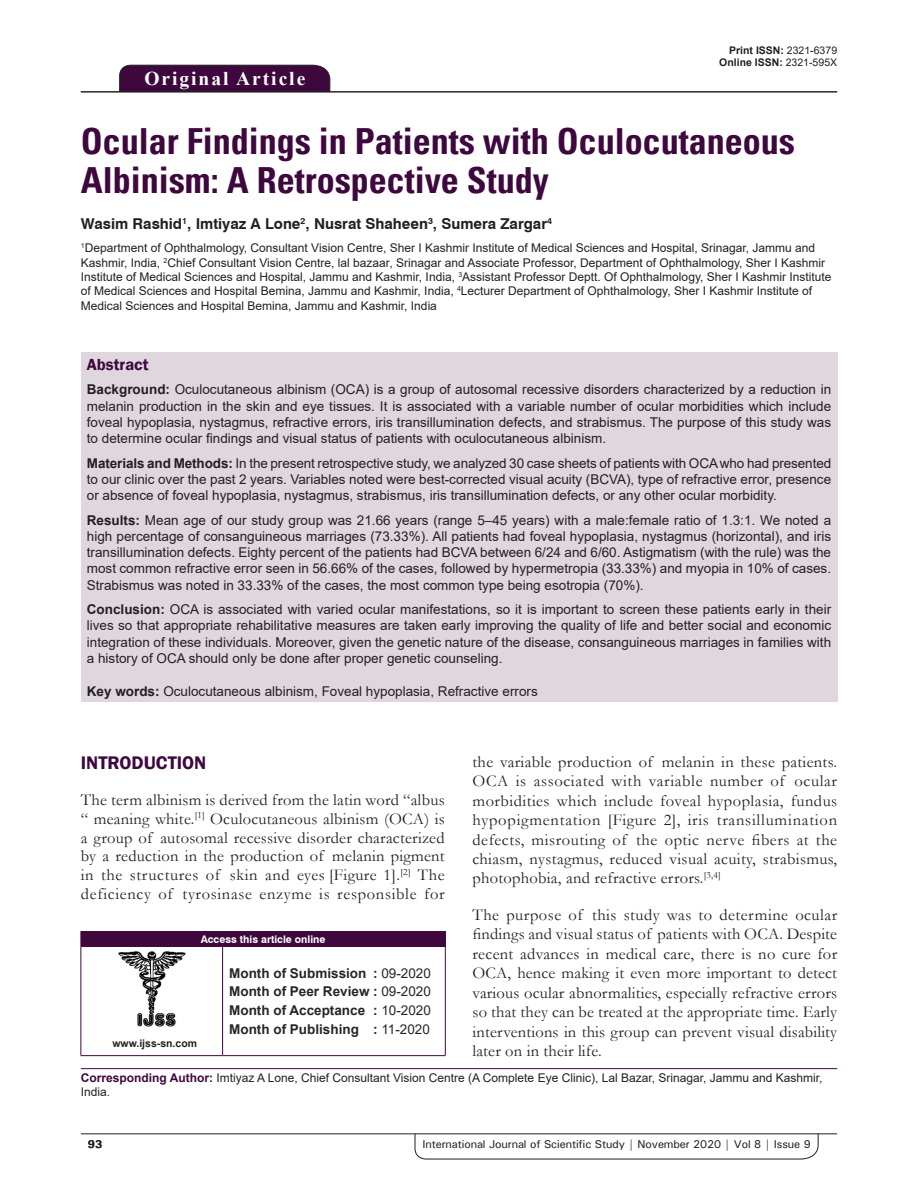
<style>
.page{position:relative;width:918px;height:1188px;background:#fff}
.page>*{position:absolute;margin:0;border:0;box-sizing:border-box;transform-origin:0 0}
.AT{font:700 condensed 36px/39px "Univers";color:#3e083e}
.AH{font:700 19.5px "Times New Roman";letter-spacing:.1em;color:#fff}
.t1{font:600 18.75px "Franklin Gothic";color:#3e083e}
.TX{font:16.5px/19.4px "Garamond";letter-spacing:.015em;color:#231f20;text-align:justify}
.ABSH{font:600 16.5px "Franklin Gothic";color:#3e083e}
.AU{font:700 15px "Swiss 721 BT";color:#231f20}
.ABS{font:13.5px/16.2px "Arial";color:#231f20;text-align:justify}
.HIS{font:700 13.5px/18.8px "Arial";color:#282526;text-align:justify}
.KWD{font:13.5px "Arial";color:#231f20}
.AFF{font:12px/14.4px "Arial";color:#231f20}
.ADD{font:12px/14.4px "Arial";color:#231f20}
.RF{font:500 11.25px "Univers";letter-spacing:-.01em;color:#231f20}
.t2{font:700 11.25px "Univers";color:#231f20}
.DOI{font:700 10.5px "Arial";color:#231f20}
.AAO{font:700 10.5px "Swiss 721 BT";color:#fff}
.Web{font:700 10.5px "Arial";color:#231f20}
.s1{font-weight:400}
.s2{font-weight:700}
.s3{font-weight:700;color:#3e083e}
</style>
<div class="page">
<svg style="left:415px;top:1133px;width:404px;height:26px"></svg>
<hr style="left:81px;top:1134px;width:756px;height:1px;background:#231f20">
<div style="left:119px;top:65px;width:211px;height:26px;background:#3e083e"></div>
<hr style="left:81px;top:91px;width:756px;height:1px;background:#231f20">
<div style="left:81px;top:352px;width:756px;height:350px;background:#e0d7de"></div>
<div style="left:81px;top:931px;width:364px;height:15px;background:#3e083e"></div>
<svg style="left:445px;top:931px;width:1px;height:15px"></svg>
<hr style="left:81px;top:946px;width:142px;height:1px;background:#3e083e">
<hr style="left:81px;top:947px;width:1px;height:108px;background:#3e083e">
<hr style="left:223px;top:946px;width:223px;height:1px;background:#3e083e">
<hr style="left:222px;top:947px;width:1px;height:108px;background:#3e083e">
<hr style="left:445px;top:947px;width:1px;height:108px;background:#3e083e">
<hr style="left:223px;top:1055px;width:223px;height:1px;background:#3e083e">
<hr style="left:81px;top:1055px;width:142px;height:1px;background:#3e083e">
<img style="left:118px;top:951px;width:68px;height:76px">
<hr style="left:81px;top:1068px;width:756px;height:1px;background:#3e083e">
<p class="AH" style="left:144px;top:64px;width:162px">Original Article</p>
<p class="DOI" style="left:729px;top:42px;width:109px">Print ISSN: <span class="s1">2321-6379</span></p>
<p class="DOI" style="left:719px;top:55px;width:119px">Online ISSN: <span class="s1">2321-595X</span></p>
<p class="AT" style="left:81px;top:122px;width:715px">Ocular Findings in Patients with Oculocutaneous<br>Albinism: A Retrospective Study</p>
<p class="AU" style="left:81px;top:215px;width:473px">Wasim Rashid<sup>1</sup>, Imtiyaz A Lone<sup>2</sup>, Nusrat Shaheen<sup>3</sup>, Sumera Zargar<sup>4</sup></p>
<p class="AFF" style="left:81px;top:241px;width:752px"><sup>1</sup>Department of Ophthalmology, Consultant Vision Centre, Sher I Kashmir Institute of Medical Sciences and Hospital, Srinagar, Jammu and Kashmir, India, <sup>2</sup>Chief Consultant Vision Centre, lal bazaar, Srinagar and Associate Professor, Department of Ophthalmology, Sher I Kashmir Institute of Medical Sciences and Hospital, Jammu and Kashmir, India, <sup>3</sup>Assistant Professor Deptt. Of Ophthalmology, Sher I Kashmir Institute of Medical Sciences and Hospital Bemina, Jammu and Kashmir, India, <sup>4</sup>Lecturer Department of Ophthalmology, Sher I Kashmir Institute of Medical Sciences and Hospital Bemina, Jammu and Kashmir, India</p>
<p class="ABSH" style="left:87px;top:354px;width:63px">Abstract</p>
<p class="ABS" style="left:87px;top:381px;width:746px"><span class="s2">Background:</span> Oculocutaneous albinism (OCA) is a group of autosomal recessive disorders characterized by a reduction in melanin production in the skin and eye tissues. It is associated with a variable number of ocular morbidities which include foveal hypoplasia, nystagmus, refractive errors, iris transillumination defects, and strabismus. The purpose of this study was to determine ocular findings and visual status of patients with oculocutaneous albinism.</p>
<p class="ABS" style="left:87px;top:455px;width:746px"><span class="s2">Materials and Methods:</span> In the present retrospective study, we analyzed 30 case sheets of patients with OCA who had presented to our clinic over the past 2 years. Variables noted were best-corrected visual acuity (BCVA), type of refractive error, presence or absence of foveal hypoplasia, nystagmus, strabismus, iris transillumination defects, or any other ocular morbidity.</p>
<p class="ABS" style="left:87px;top:512px;width:746px"><span class="s2">Results:</span> Mean age of our study group was 21.66 years (range 5–45 years) with a male:female ratio of 1.3:1. We noted a high percentage of consanguineous marriages (73.33%). All patients had foveal hypoplasia, nystagmus (horizontal), and iris transillumination defects. Eighty percent of the patients had BCVA between 6/24 and 6/60. Astigmatism (with the rule) was the most common refractive error seen in 56.66% of the cases, followed by hypermetropia (33.33%) and myopia in 10% of cases.<br>Strabismus was noted in 33.33% of the cases, the most common type being esotropia (70%).</p>
<p class="ABS" style="left:87px;top:601px;width:746px"><span class="s2">Conclusion:</span> OCA is associated with varied ocular manifestations, so it is important to screen these patients early in their lives so that appropriate rehabilitative measures are taken early improving the quality of life and better social and economic integration of these individuals. Moreover, given the genetic nature of the disease, consanguineous marriages in families with a history of OCA should only be done after proper genetic counseling.</p>
<p class="KWD" style="left:87px;top:682px;width:452px"><span class="s2">Key words:</span> Oculocutaneous albinism, Foveal hypoplasia, Refractive errors</p>
<p class="TX" style="left:473px;top:752px;width:366px">the variable production of melanin in these patients.<br>OCA is associated with variable number of ocular morbidities which include foveal hypoplasia, fundus hypopigmentation [Figure 2], iris transillumination defects, misrouting of the optic nerve fibers at the chiasm, nystagmus, reduced visual acuity, strabismus, photophobia, and refractive errors.<sup>[3,4]</sup></p>
<p class="TX" style="left:473px;top:905px;width:366px">The purpose of this study was to determine ocular findings and visual status of patients with OCA. Despite recent advances in medical care, there is no cure for OCA, hence making it even more important to detect various ocular abnormalities, especially refractive errors so that they can be treated at the appropriate time. Early interventions in this group can prevent visual disability later on in their life.</p>
<h1 class="t1" style="left:81px;top:751px;width:127px">INTRODUCTION</h1>
<p class="TX" style="left:81px;top:790px;width:365px;line-height:18.8px">The term albinism is derived from the latin word “albus “ meaning white.<sup>[1]</sup> Oculocutaneous albinism (OCA) is a group of autosomal recessive disorder characterized by a reduction in the production of melanin pigment in the structures of skin and eyes [Figure 1].<sup>[2]</sup> The deficiency of tyrosinase enzyme is responsible for</p>
<p class="AAO" style="left:201px;top:933px;width:126px">Access this article online</p>
<p class="HIS" style="left:229px;top:964px;width:203px">Month of Submission : <span class="s1">09-2020<br></span>Month of Peer Review : <span class="s1">09-2020<br></span>Month of Acceptance : <span class="s1">10-2020<br></span>Month of Publishing : <span class="s1">11-2020</span></p>
<p class="ADD" style="left:81px;top:1070px;width:743px"><span class="s3">Corresponding Author:</span> Imtiyaz A Lone, Chief Consultant Vision Centre (A Complete Eye Clinic), Lal Bazar, Srinagar, Jammu and Kashmir,<br>India.</p>
<p class="Web" style="left:112px;top:1036px;width:86px">www.ijss-sn.com</p>
<p class="t2" style="left:88px;top:1137px;width:16px">93</p>
<p class="RF" style="left:422px;top:1137px;width:390px">International Journal of Scientific Study | November 2020 | Vol 8 | Issue 9</p>
</div>
